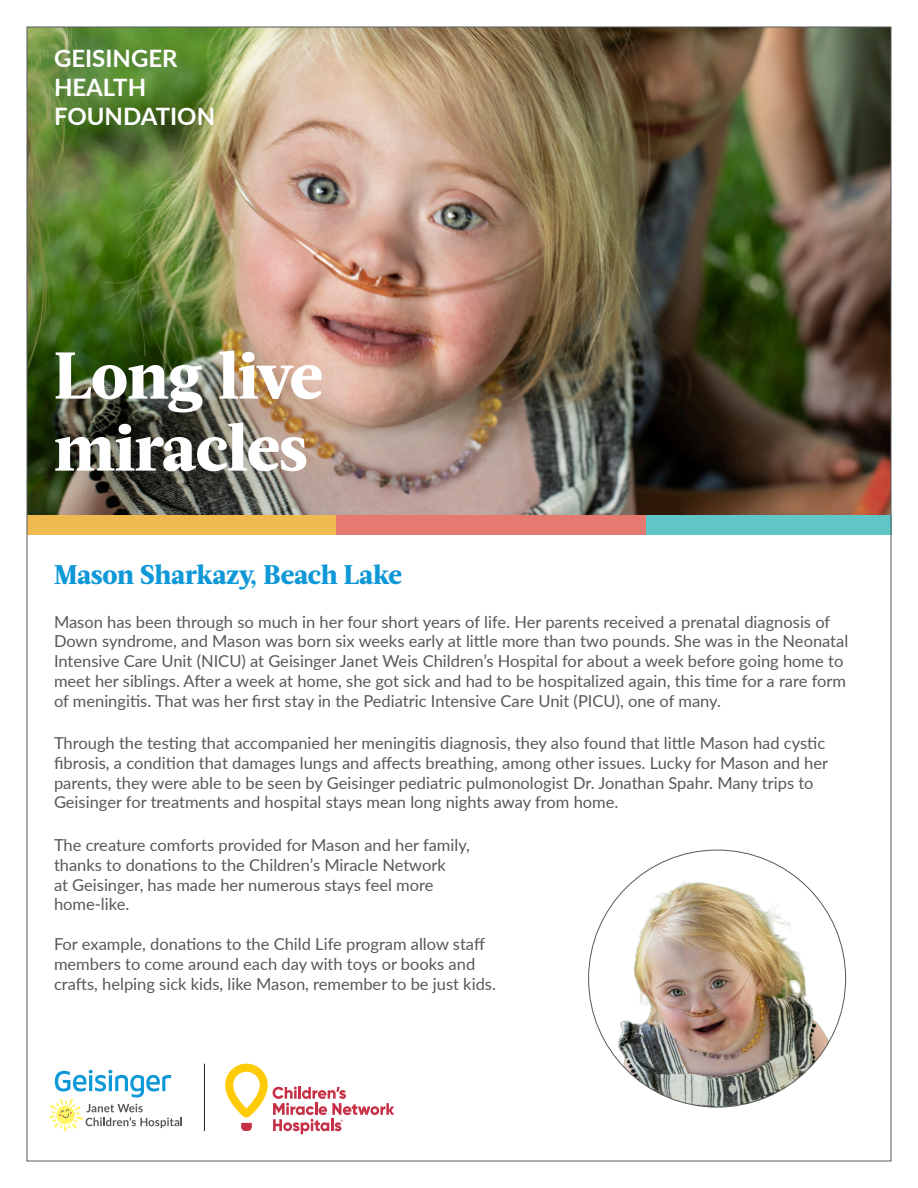
<style>
.page{position:relative;width:918px;height:1188px;background:#fff}
.page>*{position:absolute;margin:0;border:0;box-sizing:border-box;transform-origin:0 0}
.t1{font:800 66px/72px "Acta";letter-spacing:-.01em;color:#fff}
.t2{font:800 27px "Acta";letter-spacing:-.01em;color:#0e98d7}
.t3{font:700 24px/28.8px "Lato";color:#fff}
.t4{font:16.5px/19.8px "Lato";color:#57585a}
</style>
<div class="page">
<img style="left:29px;top:29px;width:860px;height:486px">
<div style="left:27px;top:515px;width:310px;height:19px;background:#efba4f"></div>
<div style="left:336px;top:515px;width:310px;height:19px;background:#e67a71"></div>
<div style="left:646px;top:515px;width:245px;height:19px;background:#60c6c8"></div>
<img style="left:589px;top:850px;width:257px;height:257px">
<svg style="left:225px;top:1064px;width:169px;height:70px"></svg>
<hr style="left:204px;top:1064px;width:1px;height:67px;background:#231f20">
<svg style="left:50px;top:1070px;width:132px;height:61px"></svg>
<p class="t3" style="left:54px;top:43px;width:163px">GEISINGER<br>HEALTH<br>FOUNDATION</p>
<p class="t1" style="left:54px;top:340px;width:271px">Long live miracles</p>
<p class="t2" style="left:54px;top:558px;width:350px">Mason Sharkazy, Beach Lake</p>
<p class="t4" style="left:54px;top:611px;width:796px">Mason has been through so much in her four short years of life. Her parents received a prenatal diagnosis of Down syndrome, and Mason was born six weeks early at little more than two pounds. She was in the Neonatal Intensive Care Unit (NICU) at Geisinger Janet Weis Children’s Hospital for about a week before going home to meet her siblings. After a week at home, she got sick and had to be hospitalized again, this time for a rare form of meningitis. That was her first stay in the Pediatric Intensive Care Unit (PICU), one of many.</p>
<p class="t4" style="left:54px;top:732px;width:776px">Through the testing that accompanied her meningitis diagnosis, they also found that little Mason had cystic fibrosis, a condition that damages lungs and affects breathing, among other issues. Lucky for Mason and her parents, they were able to be seen by Geisinger pediatric pulmonologist Dr. Jonathan Spahr. Many trips to Geisinger for treatments and hospital stays mean long nights away from home.</p>
<p class="t4" style="left:54px;top:834px;width:418px">The creature comforts provided for Mason and her family, thanks to donations to the Children’s Miracle Network<br>at Geisinger, has made her numerous stays feel more home-like.</p>
<p class="t4" style="left:54px;top:933px;width:443px">For example, donations to the Child Life program allow staff members to come around each day with toys or books and crafts, helping sick kids, like Mason, remember to be just kids.</p>
</div>
